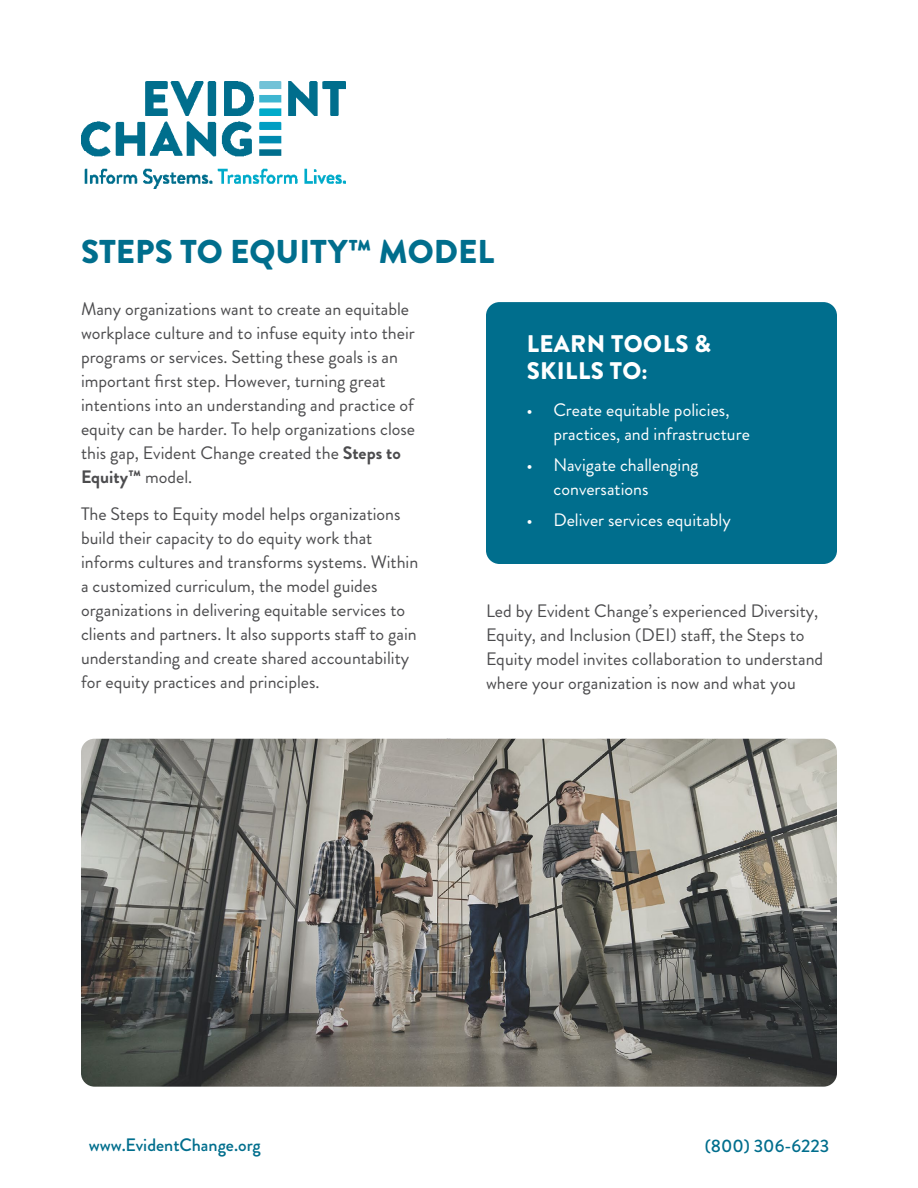
<style>
.page{position:relative;width:918px;height:1188px;background:#fff}
.page>*{position:absolute;margin:0;border:0;box-sizing:border-box;transform-origin:0 0}
.t1{font:900 33px "Brandon Grotesque";color:#006e8d}
.t2{font:900 24px/27px "Brandon Grotesque";letter-spacing:.02em;color:#fff}
.t3{font:18px/24px "Brandon Grotesque";color:#4c4c4e}
.t4{font:18px/24px "Brandon Grotesque";color:#fff}
.t5{font:500 18px "Brandon Grotesque";color:#006e8d}
.s1{font-weight:700}
</style>
<div class="page">
<img style="left:81px;top:81px;width:264px;height:108px">
<div style="left:486px;top:302px;width:351px;height:262px;background:#006e8d;border-radius:14px"></div>
<img style="left:81px;top:739px;width:756px;height:348px">
<h1 class="t1" style="left:81px;top:228px;width:415px">STEPS TO EQUITY™ MODEL</h1>
<p class="t3" style="left:81px;top:297px;width:336px">Many organizations want to create an equitable workplace culture and to infuse equity into their programs or services. Setting these goals is an important first step. However, turning great intentions into an understanding and practice of equity can be harder. To help organizations close this gap, Evident Change created the <span class="s1">Steps to Equity™</span> model.</p>
<p class="t3" style="left:81px;top:502px;width:339px">The Steps to Equity model helps organizations build their capacity to do equity work that informs cultures and transforms systems. Within a customized curriculum, the model guides organizations in delivering equitable services to clients and partners. It also supports staff to gain understanding and create shared accountability for equity practices and principles.</p>
<h2 class="t2" style="left:527px;top:330px;width:186px">LEARN TOOLS &amp;<br>SKILLS TO:</h2>
<p class="t4" style="left:554px;top:398px;width:198px;text-indent:-27px">• Create equitable policies, practices, and infrastructure</p>
<p class="t4" style="left:554px;top:453px;width:147px;text-indent:-27px">• Navigate challenging conversations</p>
<p class="t4" style="left:526px;top:508px;width:206px">• Deliver services equitably</p>
<p class="t3" style="left:486px;top:599px;width:339px">Led by Evident Change’s experienced Diversity, Equity, and Inclusion (DEI) staff, the Steps to Equity model invites collaboration to understand where your organization is now and what you</p>
<p class="t5" style="left:89px;top:1132px;width:174px">www.EvidentChange.org</p>
<p class="t5" style="left:705px;top:1133px;width:126px">(800) 306-6223</p>
</div>
